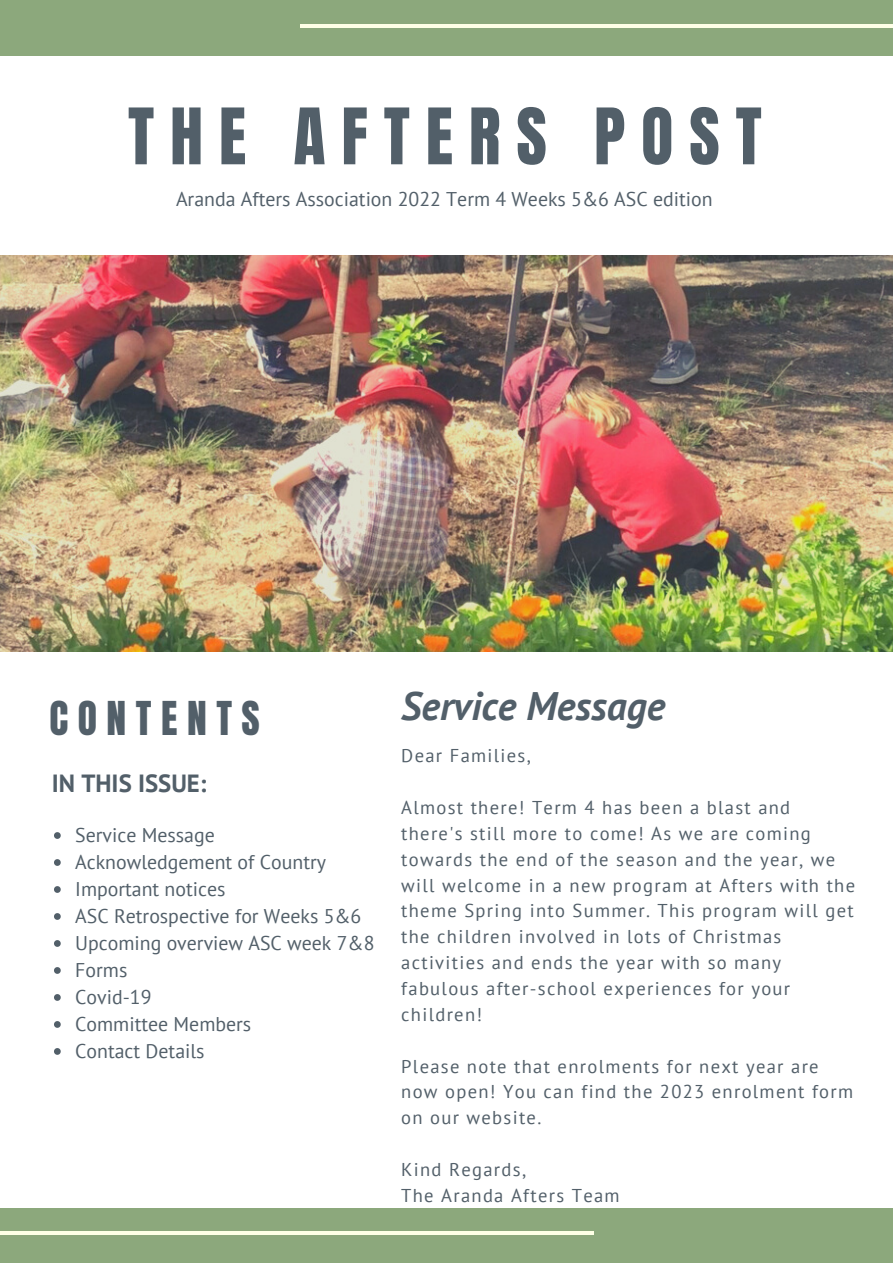
<style>
.page{position:relative;width:893px;height:1264px;background:#fff}
.page>*{position:absolute;margin:0;border:0;box-sizing:border-box;transform-origin:0 0}
.t1{font:66.15px "Anton";letter-spacing:.24em;color:#525f69}
.t2{font:italic 700 39.6px "PT Sans";color:#525f69}
.t3{font:39.6px "Anton";letter-spacing:.24em;color:#525f69}
.t4{font:700 24.75px "PT Sans";color:#525f69}
.t5{font:19.8px/27px "PT Sans";color:#525f69}
.t6{font:18.6px/25.8px "PT Sans";letter-spacing:.07em;color:#525f69}
</style>
<div class="page">
<div style="left:0;top:0;width:892px;height:55px;background:#8ca87c"></div>
<hr style="left:300px;top:25px;width:592px;height:3px;background:#feffe6">
<div style="left:0;top:1208px;width:892px;height:54px;background:#8ca87c"></div>
<hr style="left:0;top:1231px;width:593px;height:3px;background:#feffe6">
<img style="left:0;top:256px;width:892px;height:395px">
<svg style="left:54px;top:832px;width:7px;height:6px"></svg>
<svg style="left:54px;top:859px;width:7px;height:6px"></svg>
<svg style="left:54px;top:886px;width:7px;height:6px"></svg>
<svg style="left:54px;top:913px;width:7px;height:6px"></svg>
<svg style="left:54px;top:940px;width:7px;height:6px"></svg>
<svg style="left:54px;top:967px;width:7px;height:6px"></svg>
<svg style="left:54px;top:994px;width:7px;height:6px"></svg>
<svg style="left:54px;top:1021px;width:7px;height:6px"></svg>
<svg style="left:54px;top:1048px;width:7px;height:6px"></svg>
<h1 class="t1" style="left:128px;top:89px;width:635px">THE AFTERS POST</h1>
<p class="t5" style="left:176px;top:185px;width:538px">Aranda Afters Association 2022 Term 4 Weeks 5&amp;6 ASC edition</p>
<h2 class="t3" style="left:49px;top:690px;width:212px">CONTENTS</h2>
<h3 class="t4" style="left:52px;top:766px;width:156px">IN THIS ISSUE:</h3>
<p class="t5" style="left:75px;top:821px;width:301px">Service Message<br>Acknowledgement of Country<br>Important notices<br>ASC Retrospective for Weeks 5&amp;6<br>Upcoming overview ASC week 7&amp;8<br>Forms<br>Covid-19<br>Committee Members<br>Contact Details</p>
<h2 class="t2" style="left:401px;top:680px;width:265px">Service Message</h2>
<p class="t6" style="left:401px;top:742px;width:131px">Dear Families,</p>
<p class="t6" style="left:401px;top:794px;width:455px">Almost there! Term 4 has been a blast and there's still more to come! As we are coming towards the end of the season and the year, we will welcome in a new program at Afters with the theme Spring into Summer. This program will get the children involved in lots of Christmas activities and ends the year with so many fabulous after-school experiences for your children!</p>
<p class="t6" style="left:401px;top:1052px;width:453px">Please note that enrolments for next year are now open! You can find the 2023 enrolment form on our website.</p>
<p class="t6" style="left:401px;top:1156px;width:220px">Kind Regards,<br>The Aranda Afters Team</p>
</div>
